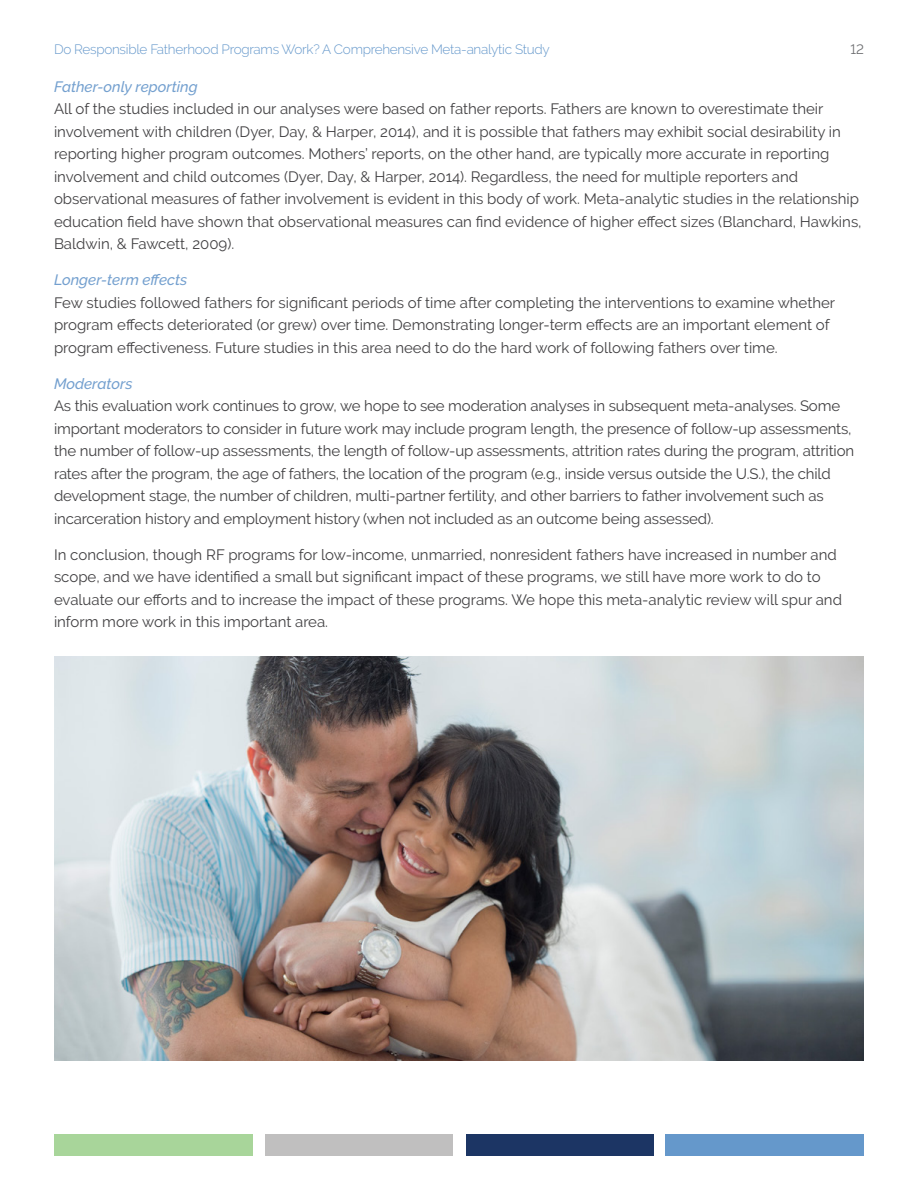
<style>
.page{position:relative;width:918px;height:1188px;background:#fff}
.page>*{position:absolute;margin:0;border:0;box-sizing:border-box;transform-origin:0 0}
.t1{font:15px/22.5px "Raleway";color:#414042}
.t2{font:italic 500 15px "Raleway";color:#74a0cf}
.t3{font:300 13.5px "Raleway";letter-spacing:-.02em;color:#6598cb}
.t4{font:13.5px "Raleway";color:#6d6e71}
</style>
<div class="page">
<img style="left:54px;top:657px;width:810px;height:404px">
<div style="left:665px;top:1134px;width:199px;height:22px;background:#6598cb"></div>
<div style="left:466px;top:1134px;width:187px;height:22px;background:#1c3564"></div>
<div style="left:265px;top:1134px;width:188px;height:22px;background:#c0bfbf"></div>
<div style="left:54px;top:1134px;width:199px;height:22px;background:#a8d59a"></div>
<p class="t3" style="left:54px;top:41px;width:497px">Do Responsible Fatherhood Programs Work? A Comprehensive Meta-analytic Study</p>
<p class="t4" style="left:851px;top:41px;width:15px">12</p>
<p class="t2" style="left:54px;top:78px;width:145px">Father-only reporting</p>
<p class="t1" style="left:54px;top:98px;width:809px">All of the studies included in our analyses were based on father reports. Fathers are known to overestimate their involvement with children (Dyer, Day, &amp; Harper, 2014), and it is possible that fathers may exhibit social desirability in reporting higher program outcomes. Mothers’ reports, on the other hand, are typically more accurate in reporting involvement and child outcomes (Dyer, Day, &amp; Harper, 2014). Regardless, the need for multiple reporters and observational measures of father involvement is evident in this body of work. Meta-analytic studies in the relationship education field have shown that observational measures can find evidence of higher effect sizes (Blanchard, Hawkins, Baldwin, &amp; Fawcett, 2009).</p>
<p class="t2" style="left:54px;top:271px;width:135px">Longer-term effects</p>
<p class="t1" style="left:54px;top:291px;width:783px">Few studies followed fathers for significant periods of time after completing the interventions to examine whether program effects deteriorated (or grew) over time. Demonstrating longer-term effects are an important element of program effectiveness. Future studies in this area need to do the hard work of following fathers over time.</p>
<p class="t2" style="left:54px;top:375px;width:80px">Moderators</p>
<p class="t1" style="left:54px;top:395px;width:802px">As this evaluation work continues to grow, we hope to see moderation analyses in subsequent meta-analyses. Some important moderators to consider in future work may include program length, the presence of follow-up assessments, the number of follow-up assessments, the length of follow-up assessments, attrition rates during the program, attrition rates after the program, the age of fathers, the location of the program (e.g., inside versus outside the U.S.), the child development stage, the number of children, multi-partner fertility, and other barriers to father involvement such as incarceration history and employment history (when not included as an outcome being assessed).</p>
<p class="t1" style="left:54px;top:543px;width:790px">In conclusion, though RF programs for low-income, unmarried, nonresident fathers have increased in number and scope, and we have identified a small but significant impact of these programs, we still have more work to do to evaluate our efforts and to increase the impact of these programs. We hope this meta-analytic review will spur and inform more work in this important area.</p>
</div>
